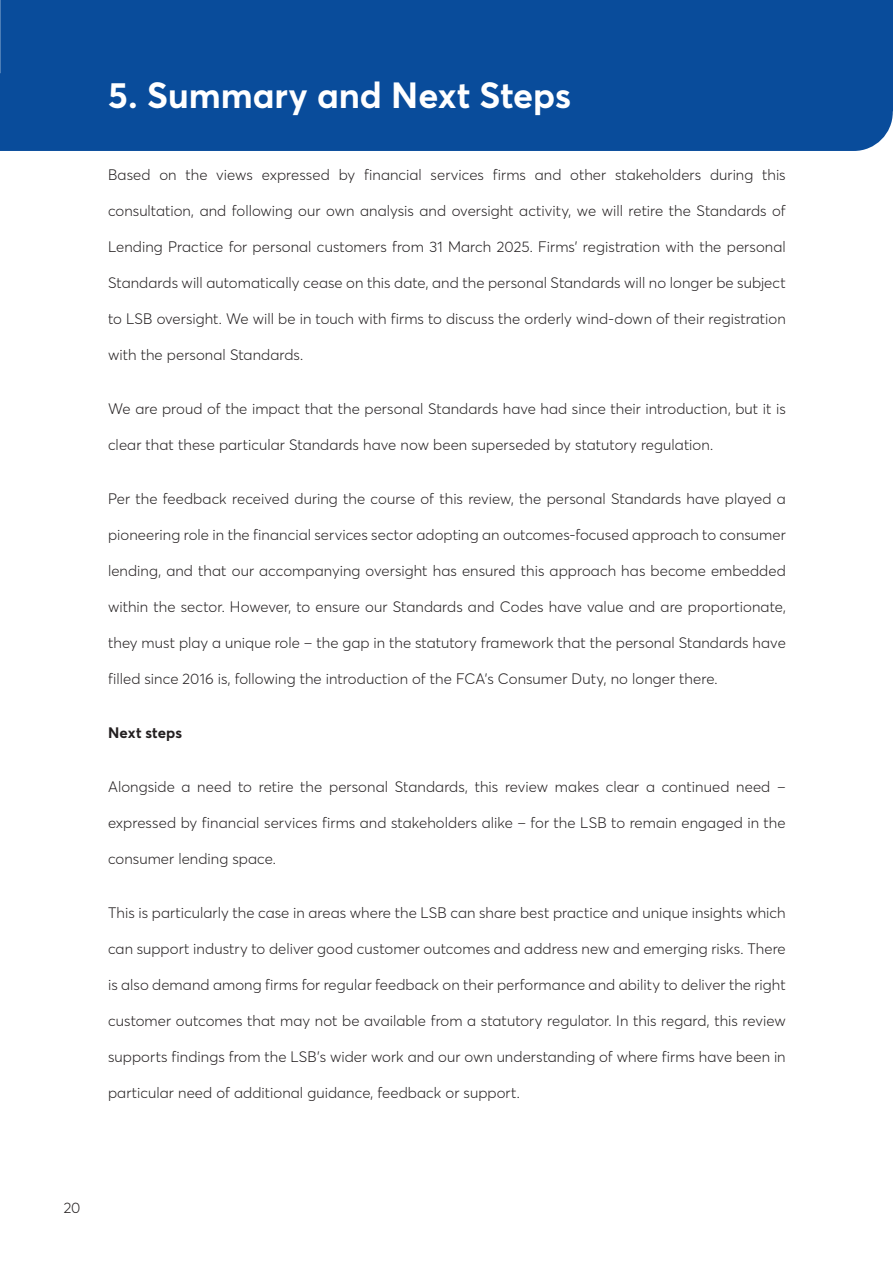
<style>
.page{position:relative;width:893px;height:1263px;background:#fff}
.page>*{position:absolute;margin:0;border:0;box-sizing:border-box;transform-origin:0 0}
.H2__Span_Columns____24-26{font:700 36px "Averta";color:#fff}
.Body_Copy___10-13{font:300 15px "Averta";letter-spacing:.005em;color:#231f20}
.Body_Copy___10-13-2{font:700 15px "Averta";letter-spacing:.01em;color:#231f20}
</style>
<div class="page">
<div style="left:0;top:111px;width:893px;height:40px;background:#094c9b"></div>
<div style="left:0;top:10px;width:893px;height:101px;background:#094c9b"></div>
<div style="left:0;top:0;width:893px;height:10px;background:#094c9b"></div>
<p class="H2__Span_Columns____24-26" style="left:108px;top:70px;width:464px">5. Summary and Next Steps</p>
<p class="Body_Copy___10-13" style="left:108px;top:164px;width:679px">Based on the views expressed by financial services firms and other stakeholders during this</p>
<p class="Body_Copy___10-13" style="left:108px;top:200px;width:679px">consultation, and following our own analysis and oversight activity, we will retire the Standards of</p>
<p class="Body_Copy___10-13" style="left:108px;top:236px;width:679px">Lending Practice for personal customers from 31 March 2025. Firms’ registration with the personal</p>
<p class="Body_Copy___10-13" style="left:108px;top:272px;width:679px">Standards will automatically cease on this date, and the personal Standards will no longer be subject</p>
<p class="Body_Copy___10-13" style="left:108px;top:308px;width:679px">to LSB oversight. We will be in touch with firms to discuss the orderly wind-down of their registration</p>
<p class="Body_Copy___10-13" style="left:108px;top:344px;width:197px">with the personal Standards.</p>
<p class="Body_Copy___10-13" style="left:108px;top:398px;width:679px">We are proud of the impact that the personal Standards have had since their introduction, but it is</p>
<p class="Body_Copy___10-13" style="left:108px;top:434px;width:607px">clear that these particular Standards have now been superseded by statutory regulation.</p>
<p class="Body_Copy___10-13" style="left:108px;top:488px;width:679px">Per the feedback received during the course of this review, the personal Standards have played a</p>
<p class="Body_Copy___10-13" style="left:108px;top:524px;width:679px">pioneering role in the financial services sector adopting an outcomes-focused approach to consumer</p>
<p class="Body_Copy___10-13" style="left:108px;top:560px;width:679px">lending, and that our accompanying oversight has ensured this approach has become embedded</p>
<p class="Body_Copy___10-13" style="left:108px;top:596px;width:679px">within the sector. However, to ensure our Standards and Codes have value and are proportionate,</p>
<p class="Body_Copy___10-13" style="left:108px;top:632px;width:679px">they must play a unique role – the gap in the statutory framework that the personal Standards have</p>
<p class="Body_Copy___10-13" style="left:108px;top:668px;width:611px">filled since 2016 is, following the introduction of the FCA’s Consumer Duty, no longer there.</p>
<p class="Body_Copy___10-13-2" style="left:108px;top:722px;width:76px">Next steps</p>
<p class="Body_Copy___10-13" style="left:108px;top:776px;width:679px">Alongside a need to retire the personal Standards, this review makes clear a continued need –</p>
<p class="Body_Copy___10-13" style="left:108px;top:812px;width:679px">expressed by financial services firms and stakeholders alike – for the LSB to remain engaged in the</p>
<p class="Body_Copy___10-13" style="left:108px;top:848px;width:169px">consumer lending space.</p>
<p class="Body_Copy___10-13" style="left:108px;top:902px;width:679px">This is particularly the case in areas where the LSB can share best practice and unique insights which</p>
<p class="Body_Copy___10-13" style="left:108px;top:938px;width:679px">can support industry to deliver good customer outcomes and address new and emerging risks. There</p>
<p class="Body_Copy___10-13" style="left:108px;top:974px;width:679px">is also demand among firms for regular feedback on their performance and ability to deliver the right</p>
<p class="Body_Copy___10-13" style="left:108px;top:1010px;width:679px">customer outcomes that may not be available from a statutory regulator. In this regard, this review</p>
<p class="Body_Copy___10-13" style="left:108px;top:1046px;width:679px">supports findings from the LSB’s wider work and our own understanding of where firms have been in</p>
<p class="Body_Copy___10-13" style="left:108px;top:1082px;width:413px">particular need of additional guidance, feedback or support.</p>
<p class="Body_Copy___10-13" style="left:64px;top:1197px;width:18px">20</p>
</div>
